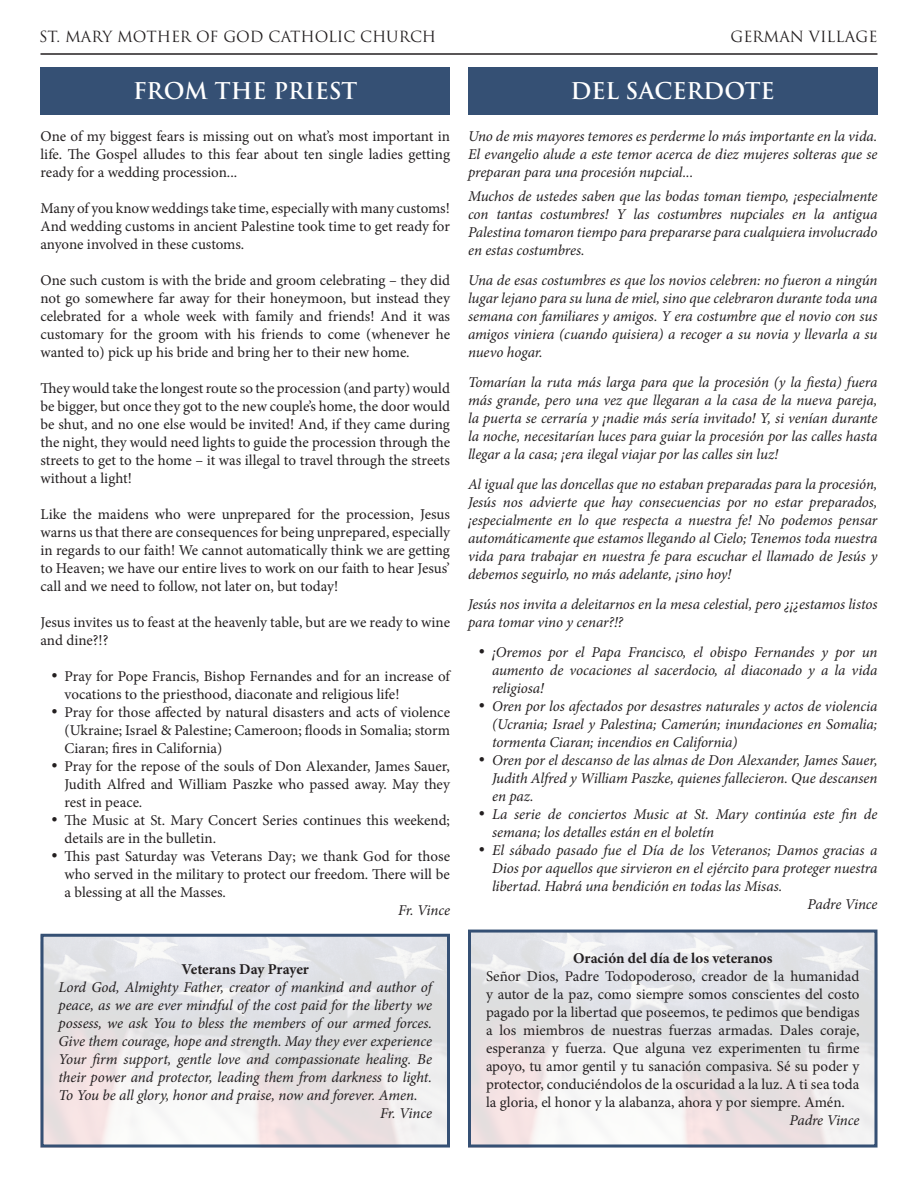
<style>
.page{position:relative;width:918px;height:1188px;background:#fff}
.page>*{position:absolute;margin:0;border:0;box-sizing:border-box;transform-origin:0 0}
.t1{font:600 22.5px "Trajan Pro 3";color:#fff}
.t2{font:italic 15px/18px "Minion Pro";letter-spacing:-.005em;color:#231f20;text-align:justify}
.t3{font:15px/18px "Minion Pro";letter-spacing:-.005em;color:#231f20;text-align:justify}
.t4{font:15px "Trajan Pro 3";color:#231f20}
.t5{font:700 15px "Minion Pro";color:#231f20}
</style>
<div class="page">
<hr style="left:40px;top:53px;width:838px;height:2px;background:#231f20">
<div style="left:41px;top:67px;width:409px;height:48px;background:#355074"></div>
<div style="left:41px;top:934px;width:409px;height:214px;border:3px solid #355074"></div>
<div style="left:468px;top:67px;width:410px;height:48px;background:#355074"></div>
<div style="left:468px;top:930px;width:409px;height:218px;border:3px solid #355074"></div>
<p class="t4" style="left:39px;top:26px;width:399px">ST. MARY MOTHER OF GOD CATHOLIC CHURCH</p>
<p class="t4" style="left:731px;top:26px;width:148px">GERMAN VILLAGE</p>
<p class="t1" style="left:133px;top:75px;width:226px">FROM THE PRIEST</p>
<p class="t3" style="left:41px;top:127px;width:411px">One of my biggest fears is missing out on what’s most important in life. The Gospel alludes to this fear about ten single ladies getting ready for a wedding procession...</p>
<p class="t3" style="left:41px;top:199px;width:411px">Many of you know weddings take time, especially with many customs!<br>And wedding customs in ancient Palestine took time to get ready for anyone involved in these customs.</p>
<p class="t3" style="left:41px;top:271px;width:411px">One such custom is with the bride and groom celebrating – they did not go somewhere far away for their honeymoon, but instead they celebrated for a whole week with family and friends! And it was customary for the groom with his friends to come (whenever he wanted to) pick up his bride and bring her to their new home.</p>
<p class="t3" style="left:41px;top:379px;width:411px">They would take the longest route so the procession (and party) would be bigger, but once they got to the new couple’s home, the door would be shut, and no one else would be invited! And, if they came during the night, they would need lights to guide the procession through the streets to get to the home – it was illegal to travel through the streets without a light!</p>
<p class="t3" style="left:41px;top:505px;width:411px">Like the maidens who were unprepared for the procession, Jesus warns us that there are consequences for being unprepared, especially in regards to our faith! We cannot automatically think we are getting to Heaven; we have our entire lives to work on our faith to hear Jesus’ call and we need to follow, not later on, but today!</p>
<p class="t3" style="left:41px;top:613px;width:411px">Jesus invites us to feast at the heavenly table, but are we ready to wine and dine?!?</p>
<p class="t3" style="left:65px;top:667px;width:387px;text-indent:-14px">• Pray for Pope Francis, Bishop Fernandes and for an increase of vocations to the priesthood, diaconate and religious life!</p>
<p class="t3" style="left:65px;top:703px;width:387px;text-indent:-14px">• Pray for those affected by natural disasters and acts of violence (Ukraine; Israel &amp; Palestine; Cameroon; floods in Somalia; storm Ciaran; fires in California)</p>
<p class="t3" style="left:65px;top:757px;width:387px;text-indent:-14px">• Pray for the repose of the souls of Don Alexander, James Sauer, Judith Alfred and William Paszke who passed away. May they rest in peace.</p>
<p class="t3" style="left:65px;top:811px;width:387px;text-indent:-14px">• The Music at St. Mary Concert Series continues this weekend; details are in the bulletin.</p>
<p class="t3" style="left:65px;top:847px;width:387px;text-indent:-14px">• This past Saturday was Veterans Day; we thank God for those who served in the military to protect our freedom. There will be a blessing at all the Masses.</p>
<p class="t2" style="left:398px;top:901px;width:53px">Fr. Vince</p>
<p class="t1" style="left:571px;top:75px;width:206px">DEL SACERDOTE</p>
<p class="t2" style="left:468px;top:127px;width:411px">Uno de mis mayores temores es perderme lo más importante en la vida.<br>El evangelio alude a este temor acerca de diez mujeres solteras que se preparan para una procesión nupcial...</p>
<p class="t2" style="left:468px;top:187px;width:411px">Muchos de ustedes saben que las bodas toman tiempo, ¡especialmente con tantas costumbres! Y las costumbres nupciales en la antigua Palestina tomaron tiempo para prepararse para cualquiera involucrado en estas costumbres.</p>
<p class="t2" style="left:468px;top:271px;width:411px">Una de esas costumbres es que los novios celebren: no fueron a ningún lugar lejano para su luna de miel, sino que celebraron durante toda una semana con familiares y amigos. Y era costumbre que el novio con sus amigos viniera (cuando quisiera) a recoger a su novia y llevarla a su nuevo hogar.</p>
<p class="t2" style="left:468px;top:373px;width:411px">Tomarían la ruta más larga para que la procesión (y la fiesta) fuera más grande, pero una vez que llegaran a la casa de la nueva pareja, la puerta se cerraría y ¡nadie más sería invitado! Y, si venían durante la noche, necesitarían luces para guiar la procesión por las calles hasta llegar a la casa; ¡era ilegal viajar por las calles sin luz!</p>
<p class="t2" style="left:468px;top:475px;width:411px">Al igual que las doncellas que no estaban preparadas para la procesión, Jesús nos advierte que hay consecuencias por no estar preparados, ¡especialmente en lo que respecta a nuestra fe! No podemos pensar automáticamente que estamos llegando al Cielo; Tenemos toda nuestra vida para trabajar en nuestra fe para escuchar el llamado de Jesús y debemos seguirlo, no más adelante, ¡sino hoy!</p>
<p class="t2" style="left:468px;top:595px;width:411px">Jesús nos invita a deleitarnos en la mesa celestial, pero ¿¡¿estamos listos para tomar vino y cenar?!?</p>
<p class="t2" style="left:492px;top:643px;width:387px;text-indent:-14px">• ¡Oremos por el Papa Francisco, el obispo Fernandes y por un aumento de vocaciones al sacerdocio, al diaconado y a la vida religiosa!</p>
<p class="t2" style="left:492px;top:697px;width:387px;text-indent:-14px">• Oren por los afectados por desastres naturales y actos de violencia (Ucrania; Israel y Palestina; Camerún; inundaciones en Somalia; tormenta Ciaran; incendios en California)</p>
<p class="t2" style="left:492px;top:751px;width:387px;text-indent:-14px">• Oren por el descanso de las almas de Don Alexander, James Sauer, Judith Alfred y William Paszke, quienes fallecieron. Que descansen en paz.</p>
<p class="t2" style="left:492px;top:805px;width:387px;text-indent:-14px">• La serie de conciertos Music at St. Mary continúa este fin de semana; los detalles están en el boletín</p>
<p class="t2" style="left:492px;top:841px;width:387px;text-indent:-14px">• El sábado pasado fue el Día de los Veteranos; Damos gracias a Dios por aquellos que sirvieron en el ejército para proteger nuestra libertad. Habrá una bendición en todas las Misas.</p>
<p class="t2" style="left:807px;top:895px;width:72px">Padre Vince</p>
<p class="t5" style="left:181px;top:959px;width:129px">Veterans Day Prayer</p>
<p class="t2" style="left:59px;top:978px;width:375px">Lord God, Almighty Father, creator of mankind and author of peace, as we are ever mindful of the cost paid for the liberty we possess, we ask You to bless the members of our armed forces.<br>Give them courage, hope and strength. May they ever experience Your firm support, gentle love and compassionate healing. Be their power and protector, leading them from darkness to light.<br>To You be all glory, honor and praise, now and forever. Amen.</p>
<p class="t2" style="left:380px;top:1104px;width:53px">Fr. Vince</p>
<p class="t5" style="left:573px;top:948px;width:201px">Oración del día de los veteranos</p>
<p class="t3" style="left:486px;top:967px;width:375px">Señor Dios, Padre Todopoderoso, creador de la humanidad y autor de la paz, como siempre somos conscientes del costo pagado por la libertad que poseemos, te pedimos que bendigas a los miembros de nuestras fuerzas armadas. Dales coraje, esperanza y fuerza. Que alguna vez experimenten tu firme apoyo, tu amor gentil y tu sanación compasiva. Sé su poder y protector, conduciéndolos de la oscuridad a la luz. A ti sea toda la gloria, el honor y la alabanza, ahora y por siempre. Amén.</p>
<p class="t2" style="left:789px;top:1111px;width:72px">Padre Vince</p>
</div>
